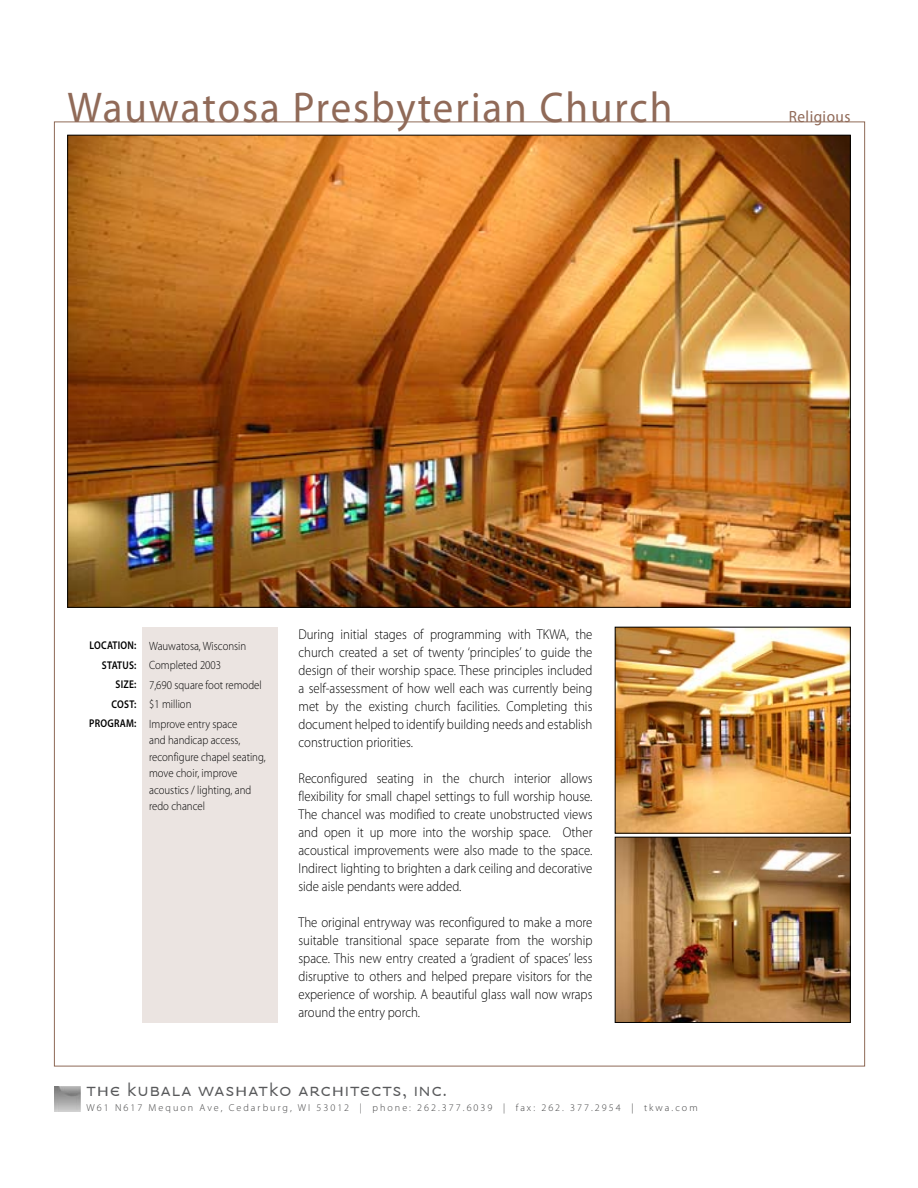
<style>
.page{position:relative;width:918px;height:1188px;background:#fff}
.page>*{position:absolute;margin:0;border:0;box-sizing:border-box;transform-origin:0 0}
.t1{font:43.2px "Myriad Pro";letter-spacing:.05em;color:#906a58;scale:.94 1}
.t2{font:21px "Medea ITCTT";letter-spacing:.05em;color:#58595b;scale:.9 1}
.t3{font:16.2px "Myriad Pro";letter-spacing:.03em;color:#906a58;scale:.94 1}
.t4{font:300 14.25px/18px "Myriad Pro";color:#000;text-align:justify;scale:.9 1}
.t5{font:300 12px/19.5px "Myriad Pro";color:#000;scale:.9 1}
.t6{font:600 11.25px/19.5px "Myriad Pro";letter-spacing:.025em;color:#000;text-align:right;scale:.85 1}
.t7{font:300 10.2px "Myriad Pro";letter-spacing:.2em;color:#414142}
.s1{font-family:"Myriad Pro";font-size:13.65px}
</style>
<div class="page">
<img style="left:54px;top:1086px;width:26px;height:26px">
<div style="left:142px;top:627px;width:136px;height:396px;background:#ebe4e1"></div>
<img style="left:69px;top:137px;width:780px;height:468px">
<img style="left:617px;top:629px;width:232px;height:202px">
<div style="left:615px;top:627px;width:236px;height:206px;border:1px solid #000"></div>
<img style="left:617px;top:839px;width:232px;height:182px">
<div style="left:615px;top:837px;width:236px;height:186px;border:1px solid #000"></div>
<p class="t1" style="left:68px;top:80px;width:645px">Wauwatosa Presbyterian Church</p>
<p class="t3" style="left:789px;top:106px;width:67px">Religious</p>
<p class="t6" style="left:89px;top:635px;width:57px">LOCATION:<br>STATUS:<br>SIZE:<br>COST:<br>PROGRAM:</p>
<p class="t5" style="left:149px;top:636px;width:127px">Wauwatosa, Wisconsin<br>Completed 2003<br>7,690 square foot remodel $1 million<br>Improve entry space</p>
<p class="t5" style="left:149px;top:732px;width:131px;line-height:16.5px">and handicap access, reconfigure chapel seating, move choir, improve acoustics / lighting, and redo chancel</p>
<p class="t4" style="left:298px;top:625px;width:328px">During initial stages of programming with TKWA, the church created a set of twenty ‘principles’ to guide the design of their worship space. These principles included a self-assessment of how well each was currently being met by the existing church facilities. Completing this document helped to identify building needs and establish construction priorities.</p>
<p class="t4" style="left:298px;top:769px;width:328px">Reconfigured seating in the church interior allows flexibility for small chapel settings to full worship house.<br>The chancel was modified to create unobstructed views and open it up more into the worship space. Other acoustical improvements were also made to the space.<br>Indirect lighting to brighten a dark ceiling and decorative side aisle pendants were added.</p>
<p class="t4" style="left:298px;top:913px;width:328px">The original entryway was reconfigured to make a more suitable transitional space separate from the worship space. This new entry created a ‘gradient of spaces’ less disruptive to others and helped prepare visitors for the experience of worship. A beautiful glass wall now wraps around the entry porch.</p>
<p class="t2" style="left:87px;top:1077px;width:402px">T<span class="s1">h</span>e Kubala Was<span class="s1">h</span>atko Arc<span class="s1">h</span>itects, Inc.</p>
<p class="t7" style="left:87px;top:1101px;width:613px">W61 N617 Mequon Ave, Cedarburg, WI 53012 | phone: 262.377.6039 | fax: 262. 377.2954 | tkwa.com</p>
</div>
